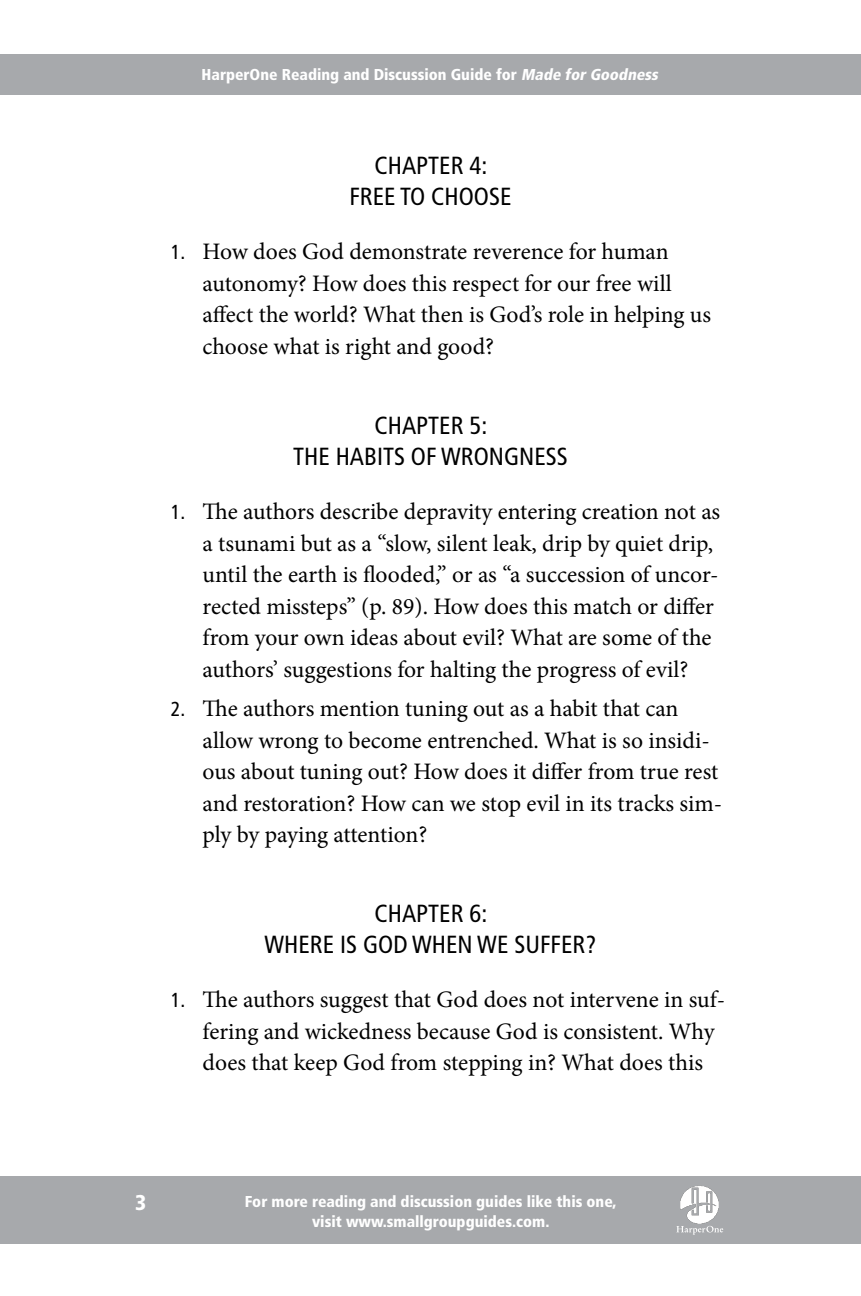
<style>
.page{position:relative;width:861px;height:1296px;background:#fff}
.page>*{position:absolute;margin:0;border:0;box-sizing:border-box;transform-origin:0 0}
.t1{font:condensed 24.75px/31.5px "Frutiger";color:#000;text-align:center}
.t2{font:23.62px/31.5px "Minion Pro";letter-spacing:-.005em;color:#000}
.t3{font:900 condensed 21.38px "Frutiger";color:#fff}
.t4{font:900 condensed 15.75px/20.2px "Frutiger";color:#fff;text-align:center}
.s1{font-style:italic}
.s2{font-family:"Frutiger";font-stretch:condensed;font-size:20.25px}
</style>
<div class="page">
<div style="left:0;top:54px;width:861px;height:40px;background:#a7a9ac"></div>
<div style="left:0;top:1176px;width:861px;height:67px;background:#a7a9ac"></div>
<svg style="left:676px;top:1226px;width:47px;height:9px"></svg>
<img style="left:680px;top:1186px;width:39px;height:38px">
<p class="t4" style="left:202px;top:64px;width:461px">HarperOne Reading and Discussion Guide for <span class="s1">Made forGoodness</span></p>
<p class="t1" style="left:349px;top:150px;width:164px">CHAPTER 4:<br>FREE TO CHOOSE</p>
<p class="t2" style="left:202px;top:236px;width:510px;text-indent:-32px"><span class="s2">1.</span> How does God demonstrate reverence for human autonomy? How does this respect for our free will affect the world? What then is God’s role in helping us choose what is right and good?</p>
<p class="t1" style="left:293px;top:410px;width:276px">CHAPTER 5:<br>THE HABITS OF WRONGNESS</p>
<p class="t2" style="left:202px;top:496px;width:519px;text-indent:-32px"><span class="s2">1.</span> The authors describe depravity entering creation not as a tsunami but as a “slow, silent leak, drip by quiet drip, until the earth is flooded,” or as “a succession of uncor&shy;rected missteps” (p. 89). How does this match or differ from your own ideas about evil? What are some of the authors’ suggestions for halting the progress of evil?</p>
<p class="t2" style="left:202px;top:693px;width:521px;text-indent:-32px"><span class="s2">2.</span> The authors mention tuning out as a habit that can allow wrong to become entrenched. What is so insidi&shy;ous about tuning out? How does it differ from true rest and restoration? How can we stop evil in its tracks sim&shy;ply by paying attention?</p>
<p class="t1" style="left:264px;top:898px;width:333px">CHAPTER 6:<br>WHERE IS GOD WHEN WE SUFFER?</p>
<p class="t2" style="left:202px;top:984px;width:524px;text-indent:-32px"><span class="s2">1.</span> The authors suggest that God does not intervene in suf&shy;fering and wickedness because God is consistent. Why does that keep God from stepping in? What does this</p>
<p class="t3" style="left:135px;top:1189px;width:13px">3</p>
<p class="t4" style="left:245px;top:1191px;width:373px">For more reading and discussion guides like this one, visit www.smallgroupguides.com.</p>
</div>
